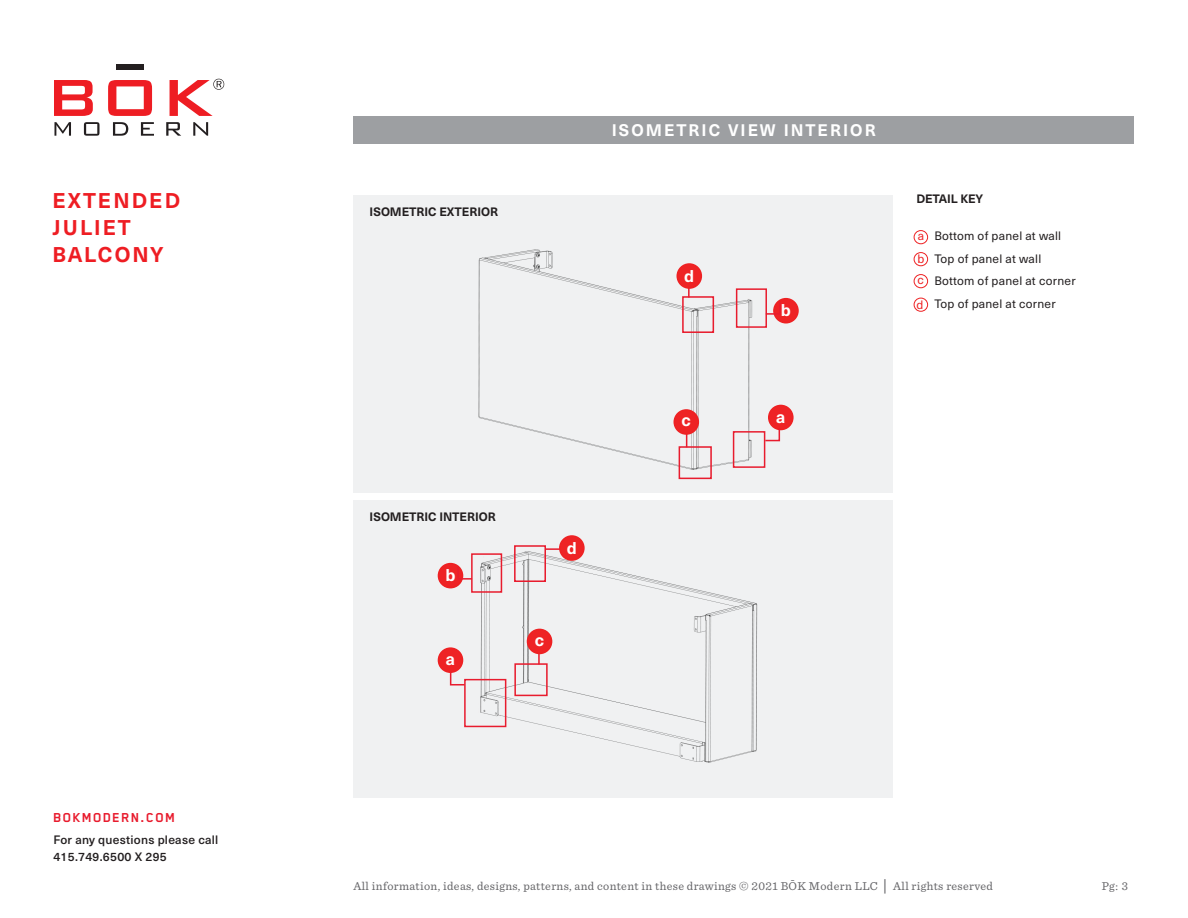
<style>
.page{position:relative;width:1188px;height:918px;background:#fff}
.page>*{position:absolute;margin:0;border:0;box-sizing:border-box;transform-origin:0 0}
.t1{font:700 21px/27px "Neue Haas Unica Pro";letter-spacing:.1em;color:#ee1d23}
.t2{font:700 21px "Neue Haas Unica Pro";letter-spacing:.08em;color:#ee1d23}
.t3{font:700 16.8px "Neue Haas Unica Pro";color:#fff}
.t4{font:700 16.5px "Neue Haas Unica Pro";letter-spacing:.125em;color:#fff}
.t5{font:700 15px "Blender Pro";letter-spacing:.075em;color:#e81c2e}
.t6{font:12px "Sentinel";letter-spacing:.03em;color:#636366}
.t7{font:12px "Neue Haas Unica Pro";letter-spacing:.02em;color:#231f20}
.t8{font:500 12px/16.5px "Neue Haas Unica Pro";letter-spacing:.02em;color:#231f20}
.t9{font:700 12px "Neue Haas Unica Pro";color:#231f20}
.t10{font:700 12px "Neue Haas Unica Pro";letter-spacing:-.02em;color:#231f20}
.t11{font:12px "Neue Haas Unica Pro";color:#ee2325}
.s1{font-family:"Franklin Gothic"}
</style>
<div class="page">
<svg style="left:54px;top:80px;width:39px;height:36px"></svg>
<svg style="left:108px;top:80px;width:44px;height:36px"></svg>
<div style="left:116px;top:64px;width:28px;height:6px;background:#231f20"></div>
<svg style="left:54px;top:122px;width:17px;height:14px"></svg>
<svg style="left:84px;top:122px;width:16px;height:14px"></svg>
<svg style="left:113px;top:122px;width:15px;height:14px"></svg>
<svg style="left:141px;top:122px;width:13px;height:14px"></svg>
<svg style="left:166px;top:122px;width:15px;height:14px"></svg>
<svg style="left:193px;top:122px;width:15px;height:14px"></svg>
<svg style="left:170px;top:79px;width:54px;height:37px"></svg>
<div style="left:353px;top:117px;width:781px;height:27px;background:#9d9fa2"></div>
<div style="left:353px;top:500px;width:540px;height:298px;background:#f0f1f2"></div>
<img style="left:437px;top:536px;width:321px;height:227px">
<div style="left:514px;top:663px;width:34px;height:33px;border:2px solid #e81c2e"></div>
<hr style="left:538px;top:643px;width:2px;height:21px;background:#e81c2e">
<div style="left:528px;top:629px;width:24px;height:24px;background:#ee2325;border-radius:50%"></div>
<div style="left:527px;top:629px;width:25px;height:25px;border:2px solid #ee2123;border-radius:50%"></div>
<div style="left:514px;top:545px;width:32px;height:37px;border:2px solid #e81c2e"></div>
<hr style="left:546px;top:548px;width:22px;height:2px;background:#e81c2e">
<div style="left:560px;top:536px;width:24px;height:24px;background:#ee2325;border-radius:50%"></div>
<div style="left:559px;top:535px;width:26px;height:26px;border:2px solid #ee2123;border-radius:50%"></div>
<div style="left:438px;top:648px;width:25px;height:24px;background:#ee2325;border-radius:50%"></div>
<div style="left:438px;top:647px;width:25px;height:26px;border:2px solid #ee2123;border-radius:50%"></div>
<svg style="left:449px;top:671px;width:17px;height:15px"></svg>
<div style="left:464px;top:679px;width:42px;height:48px;border:2px solid #e81c2e"></div>
<div style="left:438px;top:564px;width:25px;height:24px;background:#ee2325;border-radius:50%"></div>
<div style="left:438px;top:563px;width:25px;height:25px;border:2px solid #ee2123;border-radius:50%"></div>
<svg style="left:457px;top:565px;width:14px;height:15px"></svg>
<div style="left:471px;top:553px;width:31px;height:40px;border:2px solid #e81c2e"></div>
<div style="left:353px;top:195px;width:540px;height:298px;background:#f0f1f2"></div>
<div style="left:679px;top:446px;width:33px;height:33px;border:2px solid #e81c2e"></div>
<svg style="left:686px;top:435px;width:1px;height:12px"></svg>
<div style="left:674px;top:410px;width:24px;height:24px;background:#ee2325;border-radius:50%"></div>
<div style="left:673px;top:409px;width:26px;height:26px;border:2px solid #ee2123;border-radius:50%"></div>
<div style="left:769px;top:405px;width:24px;height:25px;background:#ee2325;border-radius:50%"></div>
<div style="left:768px;top:405px;width:26px;height:25px;border:2px solid #ee2123;border-radius:50%"></div>
<svg style="left:764px;top:427px;width:17px;height:15px"></svg>
<div style="left:733px;top:431px;width:32px;height:37px;border:2px solid #e81c2e"></div>
<div style="left:774px;top:299px;width:24px;height:24px;background:#ee2325;border-radius:50%"></div>
<div style="left:773px;top:298px;width:26px;height:26px;border:2px solid #ee2123;border-radius:50%"></div>
<svg style="left:767px;top:300px;width:14px;height:15px"></svg>
<div style="left:736px;top:288px;width:31px;height:40px;border:2px solid #e81c2e"></div>
<div style="left:682px;top:296px;width:32px;height:37px;border:2px solid #e81c2e"></div>
<hr style="left:688px;top:276px;width:2px;height:21px;background:#e81c2e">
<div style="left:677px;top:264px;width:24px;height:24px;background:#ee2325;border-radius:50%"></div>
<div style="left:676px;top:263px;width:26px;height:26px;border:2px solid #ee2123;border-radius:50%"></div>
<div style="left:914px;top:230px;width:14px;height:14px;border:1px solid #ee2123;border-radius:50%"></div>
<div style="left:914px;top:298px;width:14px;height:14px;border:1px solid #ee2123;border-radius:50%"></div>
<div style="left:914px;top:252px;width:14px;height:14px;border:1px solid #ee2123;border-radius:50%"></div>
<div style="left:914px;top:274px;width:14px;height:14px;border:1px solid #ee2123;border-radius:50%"></div>
<p class="t1" style="left:52px;top:187px;width:129px">EXTENDED<br>JULIET</p>
<p class="t2" style="left:52px;top:241px;width:113px">BALCONY</p>
<p class="t5" style="left:53px;top:809px;width:123px">BOKMODERN.COM</p>
<p class="t8" style="left:53px;top:832px;width:167px">For any questions please call<br>415.749.6500 X 295</p>
<p class="t9" style="left:370px;top:204px;width:130px">ISOMETRIC EXTERIOR</p>
<p class="t4" style="left:612px;top:120px;width:265px">ISOMETRIC VIEW INTERIOR</p>
<p class="t3" style="left:684px;top:266px;width:12px">d</p>
<p class="t3" style="left:781px;top:300px;width:12px">b</p>
<p class="t9" style="left:370px;top:510px;width:128px">ISOMETRIC INTERIOR</p>
<p class="t3" style="left:445px;top:565px;width:12px">b</p>
<p class="t3" style="left:446px;top:649px;width:11px">a</p>
<p class="t3" style="left:567px;top:538px;width:12px">d</p>
<p class="t3" style="left:535px;top:629px;width:11px">c</p>
<p class="t3" style="left:682px;top:410px;width:11px">c</p>
<p class="t3" style="left:776px;top:406px;width:11px">a</p>
<p class="t10" style="left:916px;top:191px;width:68px">DETAIL KEY</p>
<p class="t7" style="left:934px;top:229px;width:128px">Bottom of panel at wall</p>
<p class="t7" style="left:934px;top:251px;width:108px">Top of panel at wall</p>
<p class="t7" style="left:934px;top:274px;width:143px">Bottom of panel at corner</p>
<p class="t7" style="left:934px;top:296px;width:123px">Top of panel at corner</p>
<p class="t11" style="left:918px;top:229px;width:8px">a</p>
<p class="t11" style="left:917px;top:252px;width:8px">b</p>
<p class="t11" style="left:918px;top:273px;width:8px">c</p>
<p class="t11" style="left:917px;top:297px;width:8px">d</p>
<p class="t6" style="left:353px;top:877px;width:641px">All information, ideas, designs, patterns, and content in these drawings © 2021 BŌK Modern LLC <span class="s1">│</span> All rights reserved</p>
<p class="t6" style="left:1102px;top:877px;width:28px">Pg: 3</p>
</div>
